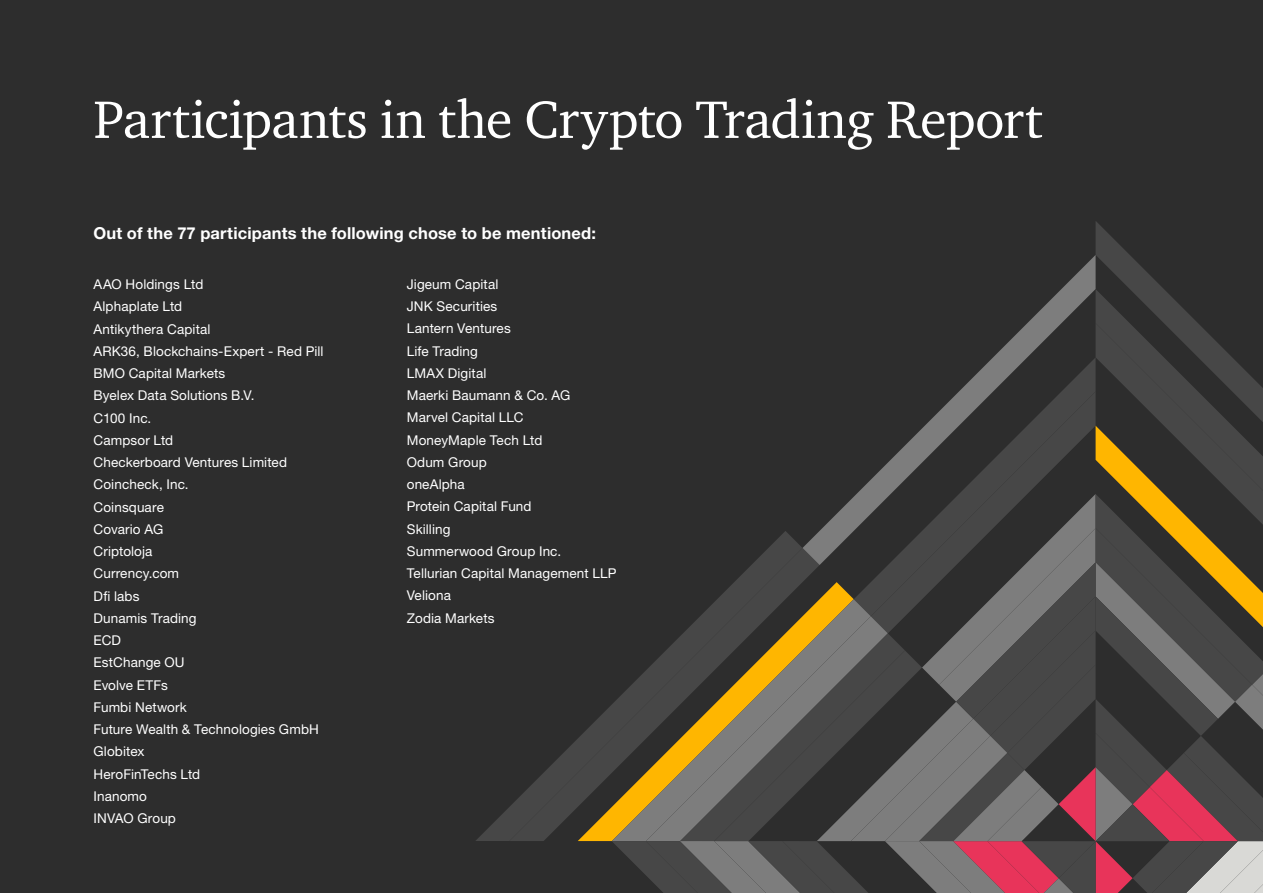
<style>
.page{position:relative;width:1263px;height:893px;background:#2d2d2d}
.page>*{position:absolute;margin:0;border:0;box-sizing:border-box;transform-origin:0 0}
.t1{font:54px "ITC Charter Com";letter-spacing:-.005em;color:#fff}
.t2{font:700 16.5px "Helvetica Neue LT Std";letter-spacing:.01em;color:#fff}
.t3{font:13.5px/22.2px "Helvetica Neue LT Std";letter-spacing:.01em;color:#fff}
</style>
<div class="page">
<svg style="left:476px;top:808px;width:33px;height:33px"></svg>
<svg style="left:509px;top:739px;width:69px;height:102px;fill:#474747"></svg>
<svg style="left:578px;top:705px;width:34px;height:136px"></svg>
<svg style="left:612px;top:222px;width:651px;height:671px"></svg>
<h1 class="t1" style="left:94px;top:86px;width:950px">Participants in the Crypto Trading Report</h1>
<p class="t2" style="left:94px;top:223px;width:504px">Out of the 77 participants the following chose to be mentioned:</p>
<p class="t3" style="left:94px;top:273px;width:231px">AAO Holdings Ltd<br>Alphaplate Ltd<br>Antikythera Capital<br>ARK36, Blockchains-Expert - Red Pill<br>BMO Capital Markets<br>Byelex Data Solutions B.V.<br>C100 Inc.<br>Campsor Ltd<br>Checkerboard Ventures Limited<br>Coincheck, Inc.<br>Coinsquare<br>Covario AG<br>Criptoloja<br>Currency.com<br>Dfi labs<br>Dunamis Trading<br>ECD<br>EstChange OU<br>Evolve ETFs<br>Fumbi Network<br>Future Wealth &amp; Technologies GmbH<br>Globitex<br>HeroFinTechs Ltd<br>Inanomo<br>INVAO Group</p>
<p class="t3" style="left:407px;top:273px;width:211px">Jigeum Capital<br>JNK Securities<br>Lantern Ventures<br>Life Trading<br>LMAX Digital<br>Maerki Baumann &amp; Co. AG<br>Marvel Capital LLC<br>MoneyMaple Tech Ltd<br>Odum Group<br>oneAlpha<br>Protein Capital Fund<br>Skilling<br>Summerwood Group Inc.<br>Tellurian Capital Management LLP<br>Veliona<br>Zodia Markets</p>
</div>
